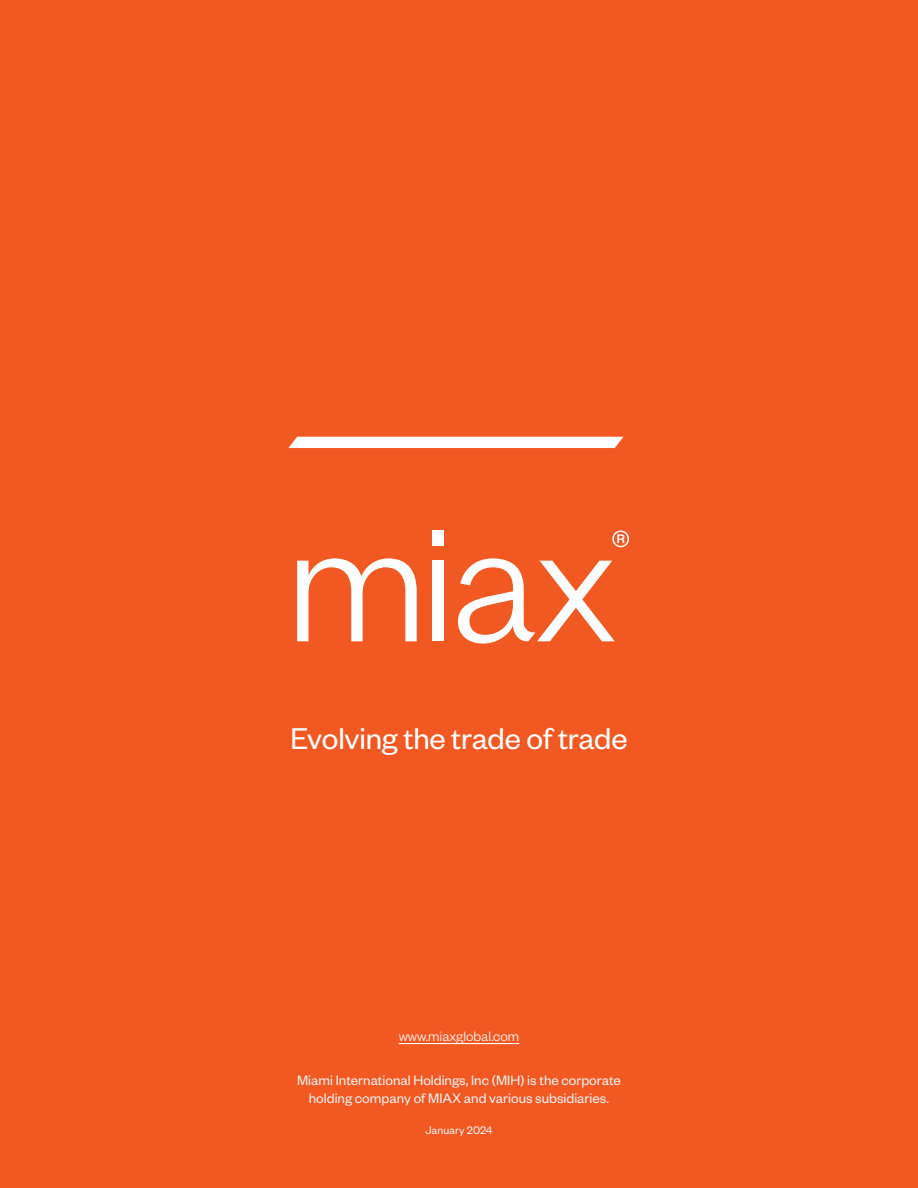
<style>
.page{position:relative;width:918px;height:1188px;background:#f15822}
.page>*{position:absolute;margin:0;border:0;box-sizing:border-box;transform-origin:0 0}
.t1{font:33px "Founders Grotesk";letter-spacing:-.005em;color:#fff}
.t2{font:15px/18px "Founders Grotesk";color:#f1f1f1;text-align:center}
.t3{font:300 15px "Founders Grotesk";color:#fff}
.t4{font:12px "Founders Grotesk";color:#f1f1f1}
</style>
<div class="page">
<div style="left:288px;top:437px;width:336px;height:11px;background:#fff"></div>
<svg style="left:297px;top:558px;width:120px;height:83px"></svg>
<div style="left:432px;top:561px;width:12px;height:80px;background:#fff"></div>
<div style="left:432px;top:531px;width:12px;height:15px;background:#fff"></div>
<svg style="left:458px;top:558px;width:157px;height:86px"></svg>
<svg style="left:612px;top:530px;width:17px;height:17px"></svg>
<hr style="left:399px;top:1043px;width:120px;height:1px;background:#fff">
<h1 class="t1" style="left:290px;top:718px;width:339px">Evolving the trade of trade</h1>
<p class="t3" style="left:399px;top:1027px;width:122px">www.miaxglobal.com</p>
<p class="t2" style="left:297px;top:1070px;width:325px">Miami International Holdings, Inc (MIH) is the corporate holding company of MIAX and various subsidiaries.</p>
<p class="t4" style="left:426px;top:1123px;width:68px">January 2024</p>
</div>
